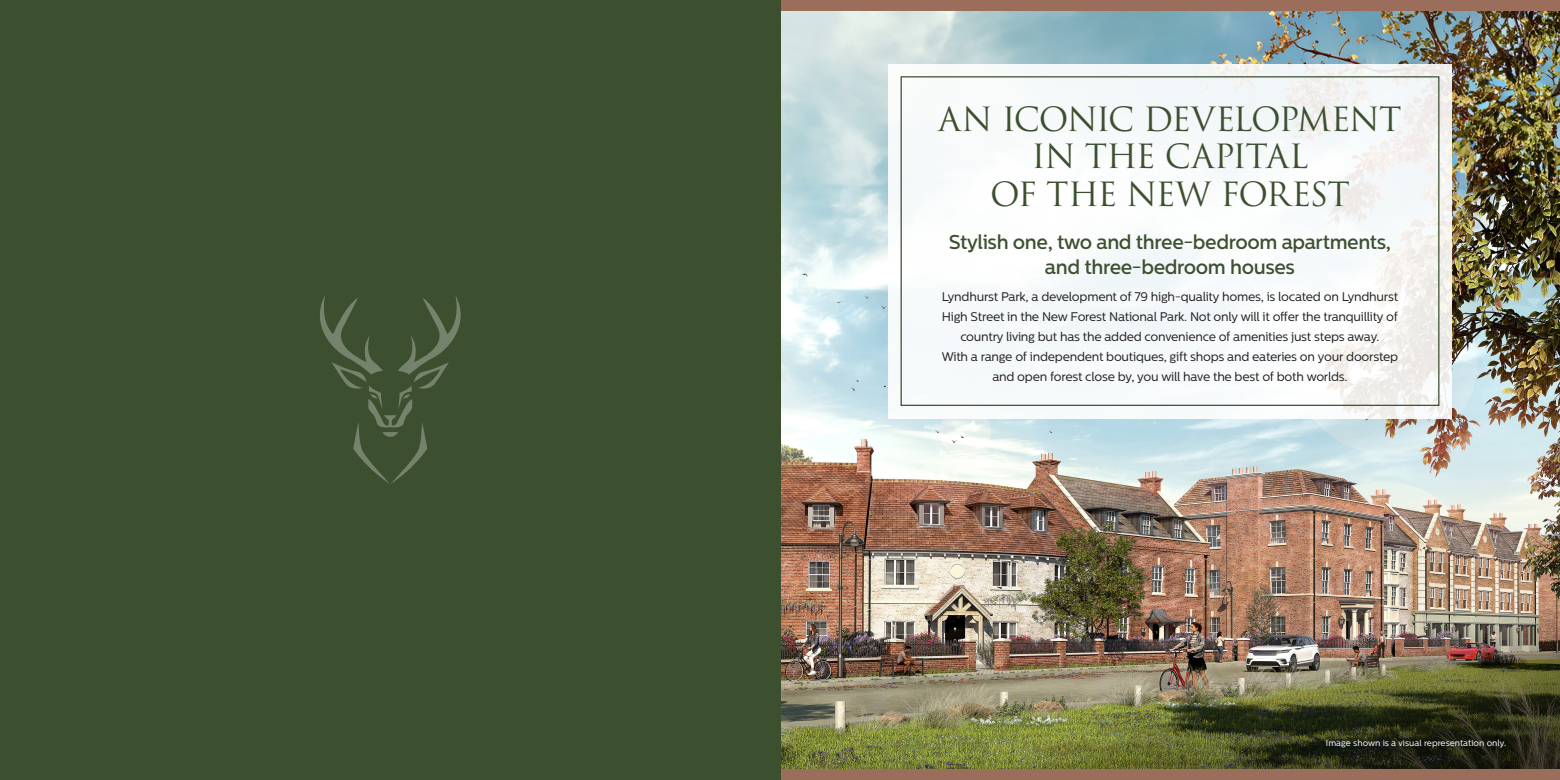
<style>
.page{position:relative;width:1560px;height:780px;background:#fff}
.page>*{position:absolute;margin:0;border:0;box-sizing:border-box;transform-origin:0 0}
.t1{font:32.5px "Trajan Pro 3";letter-spacing:-.04em;color:#3c4f2f}
.t2{font:500 20px "Centrale Sans";letter-spacing:-.02em;color:#3c4f2f}
.t3{font:12.5px/20px "Centrale Sans";letter-spacing:-.02em;color:#231f20;text-align:center}
.Body_Small{font:8.75px "Centrale Sans";color:#fff}
</style>
<div class="page">
<img style="left:780px;top:11px;width:779px;height:758px">
<img style="left:903px;top:585px;width:656px;height:184px">
<svg style="left:888px;top:64px;width:563px;height:354px"></svg>
<div style="left:769px;top:0;width:790px;height:11px;background:#9b6e5c"></div>
<div style="left:769px;top:769px;width:790px;height:11px;background:#9b6e5c"></div>
<div style="left:0;top:0;width:780px;height:779px;background:#3c4f2f"></div>
<svg style="left:320px;top:296px;width:141px;height:188px"></svg>
<p class="t1" style="left:938px;top:96px;width:465px">AN ICONIC DEVELOPMENT</p>
<p class="t1" style="left:1031px;top:134px;width:278px">IN THE CAPITAL</p>
<p class="t1" style="left:990px;top:171px;width:361px">OF THE NEW FOREST</p>
<p class="t2" style="left:948px;top:230px;width:443px">Stylish one, two and three-bedroom apartments,</p>
<p class="t2" style="left:1044px;top:255px;width:251px">and three-bedroom houses</p>
<p class="t3" style="left:941px;top:286px;width:458px">Lyndhurst Park, a development of 79 high-quality homes, is located on Lyndhurst High Street in the New Forest National Park. Not only will it offer the tranquillity of country living but has the added convenience of amenities just steps away.<br>With a range of independent boutiques, gift shops and eateries on your doorstep and open forest close by, you will have the best of both worlds.</p>
<p class="Body_Small" style="left:1325px;top:737px;width:182px">Image shown is a visual representation only.</p>
</div>
